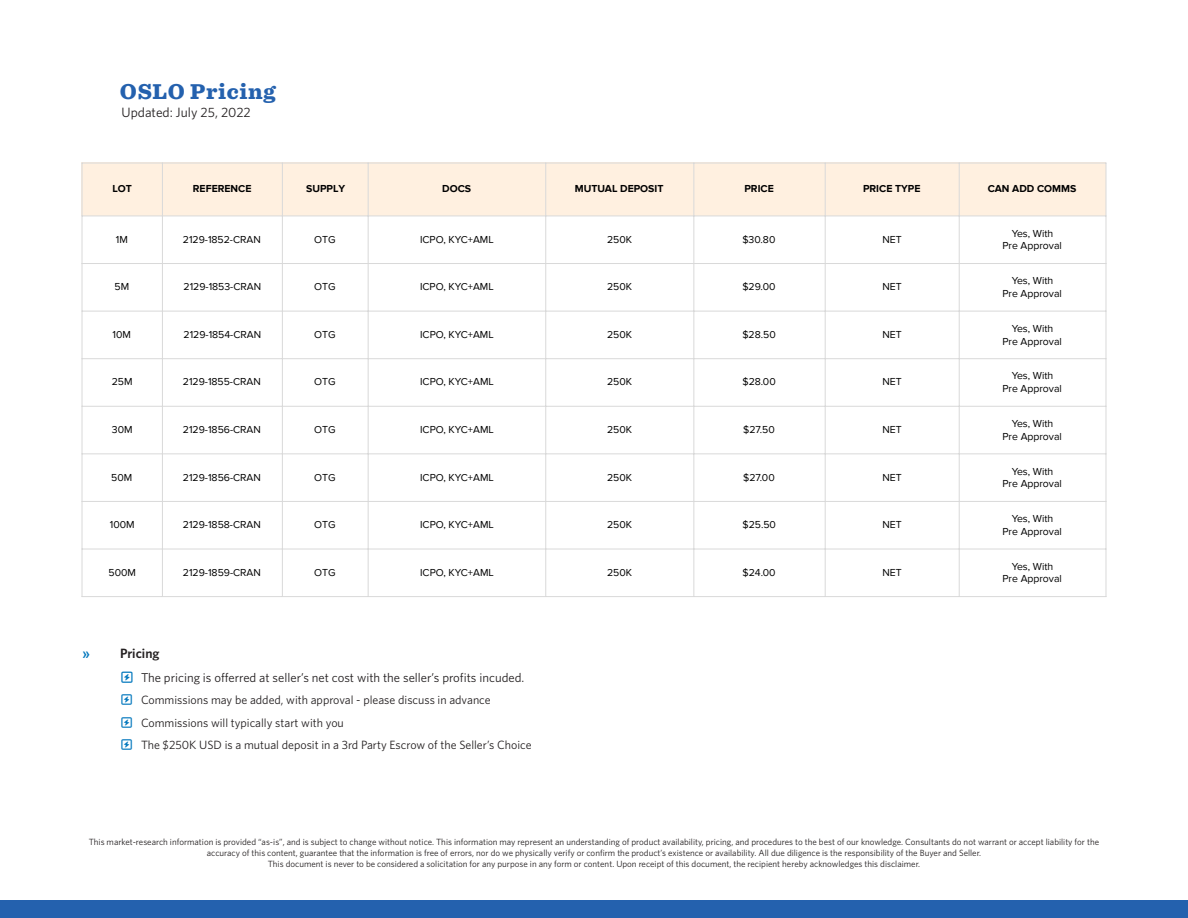
<style>
.page{position:relative;width:1188px;height:918px;background:#fff}
.page>*{position:absolute;margin:0;border:0;box-sizing:border-box;transform-origin:0 0}
.Page_Title{font:900 22.5px "Sentinel";letter-spacing:.03em;color:#2461ae}
.Bullet_Notes{font:13.5px "Whitney HTF";color:#231f20}
.t1{font:600 13.5px "Whitney HTF";color:#231f20}
.t2{font:12.75px "Whitney HTF";color:#231f20}
.t3{font:12px "Whitney HTF";color:#231f20}
.t4{font:10.5px/12.8px "Proxima Nova";color:#000;text-align:center}
.t5{font:700 10.5px "Proxima Nova";color:#000}
.t6{font:9px/10.8px "Whitney HTF";color:#231f20;text-align:center}
.s1{color:#0277bd}
</style>
<div class="page">
<div style="left:82px;top:163px;width:1024px;height:53px;background:#fff0e0"></div>
<hr style="left:82px;top:163px;width:1px;height:434px;background:#d9d9d9">
<hr style="left:162px;top:163px;width:1px;height:434px;background:#d9d9d9">
<hr style="left:282px;top:163px;width:1px;height:434px;background:#d9d9d9">
<hr style="left:368px;top:163px;width:1px;height:434px;background:#d9d9d9">
<hr style="left:545px;top:163px;width:1px;height:434px;background:#d9d9d9">
<hr style="left:694px;top:163px;width:1px;height:434px;background:#d9d9d9">
<hr style="left:825px;top:163px;width:1px;height:434px;background:#d9d9d9">
<hr style="left:959px;top:163px;width:1px;height:434px;background:#d9d9d9">
<hr style="left:82px;top:163px;width:1024px;height:1px;background:#d9d9d9">
<hr style="left:82px;top:216px;width:1024px;height:1px;background:#d9d9d9">
<hr style="left:82px;top:263px;width:1024px;height:1px;background:#d9d9d9">
<hr style="left:82px;top:311px;width:1024px;height:1px;background:#d9d9d9">
<hr style="left:82px;top:358px;width:1024px;height:1px;background:#d9d9d9">
<hr style="left:82px;top:406px;width:1024px;height:1px;background:#d9d9d9">
<hr style="left:82px;top:454px;width:1024px;height:1px;background:#d9d9d9">
<hr style="left:82px;top:501px;width:1024px;height:1px;background:#d9d9d9">
<hr style="left:82px;top:549px;width:1024px;height:1px;background:#d9d9d9">
<hr style="left:82px;top:596px;width:1024px;height:1px;background:#d9d9d9">
<hr style="left:1106px;top:163px;width:1px;height:434px;background:#d9d9d9">
<div style="left:0;top:901px;width:1188px;height:17px;background:#2461ae"></div>
<p class="Page_Title" style="left:120px;top:74px;width:157px">OSLO Pricing</p>
<p class="Bullet_Notes" style="left:122px;top:104px;width:131px">Updated: July 25, 2022</p>
<p class="t5" style="left:112px;top:183px;width:21px">LOT</p>
<p class="t5" style="left:193px;top:183px;width:60px">REFERENCE</p>
<p class="t5" style="left:306px;top:183px;width:41px">SUPPLY</p>
<p class="t5" style="left:442px;top:183px;width:30px">DOCS</p>
<p class="t5" style="left:575px;top:183px;width:90px">MUTUAL DEPOSIT</p>
<p class="t5" style="left:744px;top:183px;width:31px">PRICE</p>
<p class="t5" style="left:863px;top:183px;width:59px">PRICE TYPE</p>
<p class="t5" style="left:988px;top:183px;width:90px">CAN ADD COMMS</p>
<p class="t4" style="left:116px;top:233px;width:14px">1M</p>
<p class="t4" style="left:183px;top:233px;width:79px">2129-1852-CRAN</p>
<p class="t4" style="left:314px;top:233px;width:23px">OTG</p>
<p class="t4" style="left:420px;top:233px;width:75px">ICPO, KYC+AML</p>
<p class="t4" style="left:607px;top:233px;width:26px">250K</p>
<p class="t4" style="left:742px;top:233px;width:34px">$30.80</p>
<p class="t4" style="left:882px;top:233px;width:21px">NET</p>
<p class="t4" style="left:1002px;top:227px;width:61px">Yes, With<br>Pre Approval</p>
<p class="t4" style="left:115px;top:281px;width:16px">5M</p>
<p class="t4" style="left:184px;top:281px;width:79px">2129-1853-CRAN</p>
<p class="t4" style="left:314px;top:281px;width:23px">OTG</p>
<p class="t4" style="left:420px;top:281px;width:75px">ICPO, KYC+AML</p>
<p class="t4" style="left:607px;top:281px;width:26px">250K</p>
<p class="t4" style="left:742px;top:281px;width:35px">$29.00</p>
<p class="t4" style="left:883px;top:281px;width:21px">NET</p>
<p class="t4" style="left:1002px;top:275px;width:61px">Yes, With<br>Pre Approval</p>
<p class="t4" style="left:113px;top:328px;width:20px">10M</p>
<p class="t4" style="left:184px;top:328px;width:79px">2129-1854-CRAN</p>
<p class="t4" style="left:314px;top:328px;width:23px">OTG</p>
<p class="t4" style="left:420px;top:328px;width:75px">ICPO, KYC+AML</p>
<p class="t4" style="left:607px;top:328px;width:26px">250K</p>
<p class="t4" style="left:742px;top:328px;width:35px">$28.50</p>
<p class="t4" style="left:883px;top:328px;width:21px">NET</p>
<p class="t4" style="left:1002px;top:322px;width:61px">Yes, With<br>Pre Approval</p>
<p class="t4" style="left:112px;top:376px;width:22px">25M</p>
<p class="t4" style="left:183px;top:376px;width:79px">2129-1855-CRAN</p>
<p class="t4" style="left:314px;top:376px;width:23px">OTG</p>
<p class="t4" style="left:420px;top:376px;width:75px">ICPO, KYC+AML</p>
<p class="t4" style="left:607px;top:376px;width:26px">250K</p>
<p class="t4" style="left:742px;top:376px;width:35px">$28.00</p>
<p class="t4" style="left:883px;top:376px;width:21px">NET</p>
<p class="t4" style="left:1002px;top:370px;width:61px">Yes, With<br>Pre Approval</p>
<p class="t4" style="left:112px;top:423px;width:22px">30M</p>
<p class="t4" style="left:183px;top:423px;width:79px">2129-1856-CRAN</p>
<p class="t4" style="left:314px;top:423px;width:23px">OTG</p>
<p class="t4" style="left:420px;top:423px;width:75px">ICPO, KYC+AML</p>
<p class="t4" style="left:607px;top:423px;width:26px">250K</p>
<p class="t4" style="left:743px;top:423px;width:33px">$27.50</p>
<p class="t4" style="left:883px;top:423px;width:21px">NET</p>
<p class="t4" style="left:1003px;top:417px;width:61px">Yes, With<br>Pre Approval</p>
<p class="t4" style="left:111px;top:471px;width:23px">50M</p>
<p class="t4" style="left:183px;top:471px;width:79px">2129-1856-CRAN</p>
<p class="t4" style="left:314px;top:471px;width:23px">OTG</p>
<p class="t4" style="left:420px;top:471px;width:75px">ICPO, KYC+AML</p>
<p class="t4" style="left:607px;top:471px;width:26px">250K</p>
<p class="t4" style="left:743px;top:471px;width:33px">$27.00</p>
<p class="t4" style="left:883px;top:471px;width:21px">NET</p>
<p class="t4" style="left:1003px;top:465px;width:61px">Yes, With<br>Pre Approval</p>
<p class="t4" style="left:110px;top:518px;width:26px">100M</p>
<p class="t4" style="left:183px;top:518px;width:79px">2129-1858-CRAN</p>
<p class="t4" style="left:314px;top:518px;width:23px">OTG</p>
<p class="t4" style="left:420px;top:518px;width:75px">ICPO, KYC+AML</p>
<p class="t4" style="left:607px;top:518px;width:26px">250K</p>
<p class="t4" style="left:742px;top:518px;width:35px">$25.50</p>
<p class="t4" style="left:883px;top:518px;width:21px">NET</p>
<p class="t4" style="left:1003px;top:512px;width:61px">Yes, With<br>Pre Approval</p>
<p class="t4" style="left:109px;top:566px;width:29px">500M</p>
<p class="t4" style="left:183px;top:566px;width:79px">2129-1859-CRAN</p>
<p class="t4" style="left:314px;top:566px;width:23px">OTG</p>
<p class="t4" style="left:420px;top:566px;width:75px">ICPO, KYC+AML</p>
<p class="t4" style="left:607px;top:566px;width:26px">250K</p>
<p class="t4" style="left:742px;top:566px;width:35px">$24.00</p>
<p class="t4" style="left:883px;top:566px;width:21px">NET</p>
<p class="t4" style="left:1003px;top:560px;width:61px">Yes, With<br>Pre Approval</p>
<p class="t1" style="left:82px;top:645px;width:79px"><span class="s1">»</span> Pricing</p>
<p class="t2" style="left:141px;top:670px;width:385px">The pricing is offerred at seller’s net cost with the seller’s profits incuded.</p>
<p class="t3" style="left:141px;top:693px;width:351px">Commissions may be added, with approval - please discuss in advance</p>
<p class="t3" style="left:141px;top:716px;width:204px">Commissions will typically start with you</p>
<p class="t3" style="left:141px;top:738px;width:392px">The $250K USD is a mutual deposit in a 3rd Party Escrow of the Seller’s Choice</p>
<p class="t6" style="left:89px;top:836px;width:1012px">This market-research information is provided “as-is”, and is subject to change without notice. This information may represent an understanding of product availability, pricing, and procedures to the best of our knowledge. Consultants do not warrant or accept liability for the accuracy of this content, guarantee that the information is free of errors, nor do we physically verify or confirm the product’s existence or availability. All due diligence is the responsibility of the Buyer and Seller.<br>This document is never to be considered a solicitation for any purpose in any form or content. Upon receipt of this document, the recipient hereby acknowledges this disclaimer.</p>
</div>
